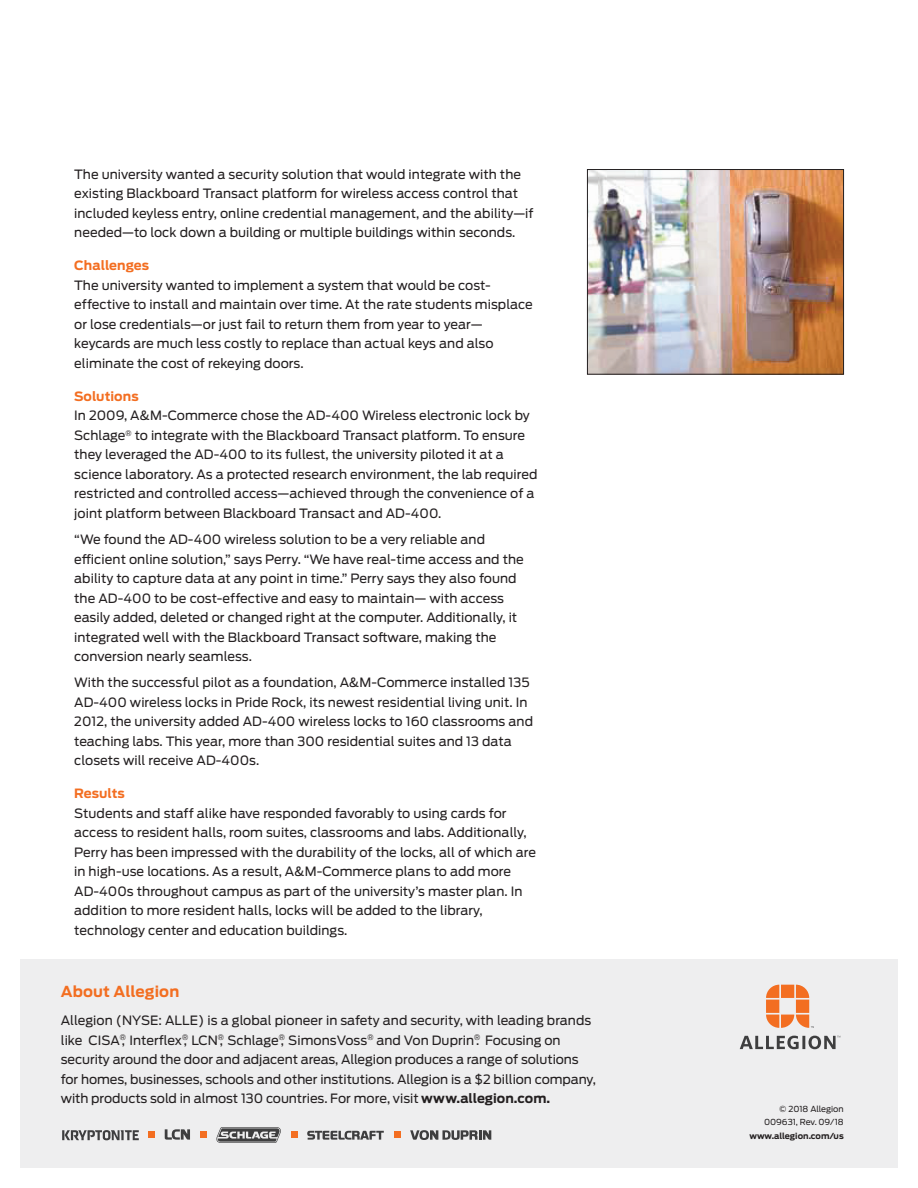
<style>
.page{position:relative;width:918px;height:1188px;background:#fff}
.page>*{position:absolute;margin:0;border:0;box-sizing:border-box;transform-origin:0 0}
.t1{font:700 15px "Antenna";letter-spacing:.01em;color:#f36e21}
.Body_8_5_13pt{font:12.75px/19.5px "Antenna";letter-spacing:.005em;color:#231f20}
.Body_Bold_8_5_13pt_O{font:700 12.75px "Antenna";letter-spacing:.005em;color:#f36e21}
.t2{font:8.25px/13.5px "Antenna";color:#231f20;text-align:right}
.t3{font:700 8.25px "Antenna";color:#231f20}
.s1{font-weight:700}
</style>
<div class="page">
<div style="left:20px;top:959px;width:878px;height:209px;background:#eeeeef"></div>
<svg style="left:766px;top:985px;width:48px;height:43px"></svg>
<svg style="left:740px;top:1036px;width:100px;height:13px"></svg>
<svg style="left:165px;top:1129px;width:25px;height:11px"></svg>
<div style="left:148px;top:1132px;width:7px;height:6px;background:#f36e21"></div>
<svg style="left:200px;top:1132px;width:6px;height:6px"></svg>
<svg style="left:410px;top:1130px;width:81px;height:10px"></svg>
<svg style="left:216px;top:1127px;width:65px;height:16px"></svg>
<svg style="left:307px;top:1131px;width:77px;height:9px"></svg>
<svg style="left:291px;top:1132px;width:6px;height:6px"></svg>
<svg style="left:394px;top:1132px;width:6px;height:6px"></svg>
<svg style="left:62px;top:1130px;width:77px;height:10px"></svg>
<img style="left:589px;top:171px;width:253px;height:201px">
<div style="left:587px;top:169px;width:257px;height:205px;border:1px solid #231f20"></div>
<p class="Body_8_5_13pt" style="left:74px;top:164px;width:461px">The university wanted a security solution that would integrate with the existing Blackboard Transact platform for wireless access control that included keyless entry, online credential management, and the ability—if needed—to lock down a building or multiple buildings within seconds.</p>
<p class="Body_Bold_8_5_13pt_O" style="left:74px;top:257px;width:76px">Challenges</p>
<p class="Body_8_5_13pt" style="left:74px;top:275px;width:460px">The university wanted to implement a system that would be cost&shy;effective to install and maintain over time. At the rate students misplace or lose credentials—or just fail to return them from year to year— keycards are much less costly to replace than actual keys and also eliminate the cost of rekeying doors.</p>
<p class="Body_Bold_8_5_13pt_O" style="left:74px;top:387px;width:66px">Solutions</p>
<p class="Body_8_5_13pt" style="left:74px;top:406px;width:465px">In 2009, A&amp;M-Commerce chose the AD-400 Wireless electronic lock by Schlage<sup>®</sup> to integrate with the Blackboard Transact platform. To ensure they leveraged the AD-400 to its fullest, the university piloted it at a science laboratory. As a protected research environment, the lab required restricted and controlled access—achieved through the convenience of a joint platform between Blackboard Transact and AD-400.</p>
<p class="Body_8_5_13pt" style="left:74px;top:530px;width:451px">“We found the AD-400 wireless solution to be a very reliable and efficient online solution,” says Perry. “We have real-time access and the ability to capture data at any point in time.” Perry says they also found the AD-400 to be cost-effective and easy to maintain— with access easily added, deleted or changed right at the computer. Additionally, it integrated well with the Blackboard Transact software, making the conversion nearly seamless.</p>
<p class="Body_8_5_13pt" style="left:74px;top:673px;width:460px">With the successful pilot as a foundation, A&amp;M-Commerce installed 135<br>AD-400 wireless locks in Pride Rock, its newest residential living unit. In 2012, the university added AD-400 wireless locks to 160 classrooms and teaching labs. This year, more than 300 residential suites and 13 data closets will receive AD-400s.</p>
<p class="Body_Bold_8_5_13pt_O" style="left:74px;top:785px;width:52px">Results</p>
<p class="Body_8_5_13pt" style="left:74px;top:803px;width:463px">Students and staff alike have responded favorably to using cards for access to resident halls, room suites, classrooms and labs. Additionally, Perry has been impressed with the durability of the locks, all of which are in high-use locations. As a result, A&amp;M-Commerce plans to add more AD-400s throughout campus as part of the university’s master plan. In addition to more resident halls, locks will be added to the library, technology center and education buildings.</p>
<p class="t1" style="left:61px;top:981px;width:120px">About Allegion</p>
<p class="Body_8_5_13pt" style="left:61px;top:1011px;width:537px">Allegion (NYSE: ALLE) is a global pioneer in safety and security, with leading brands like CISA<sup>®</sup>, Interflex<sup>®</sup>, LCN<sup>®</sup>, Schlage<sup>®</sup>, SimonsVoss<sup>®</sup> and Von Duprin<sup>®</sup>. Focusing on security around the door and adjacent areas, Allegion produces a range of solutions for homes, businesses, schools and other institutions. Allegion is a $2 billion company, with products sold in almost 130 countries. For more, visit <span class="s1">www.allegion.com.</span></p>
<p class="t2" style="left:764px;top:1102px;width:81px">© 2018 Allegion<br>009631, Rev. 09/18</p>
<p class="t3" style="left:749px;top:1130px;width:96px">www.allegion.com/us</p>
</div>
